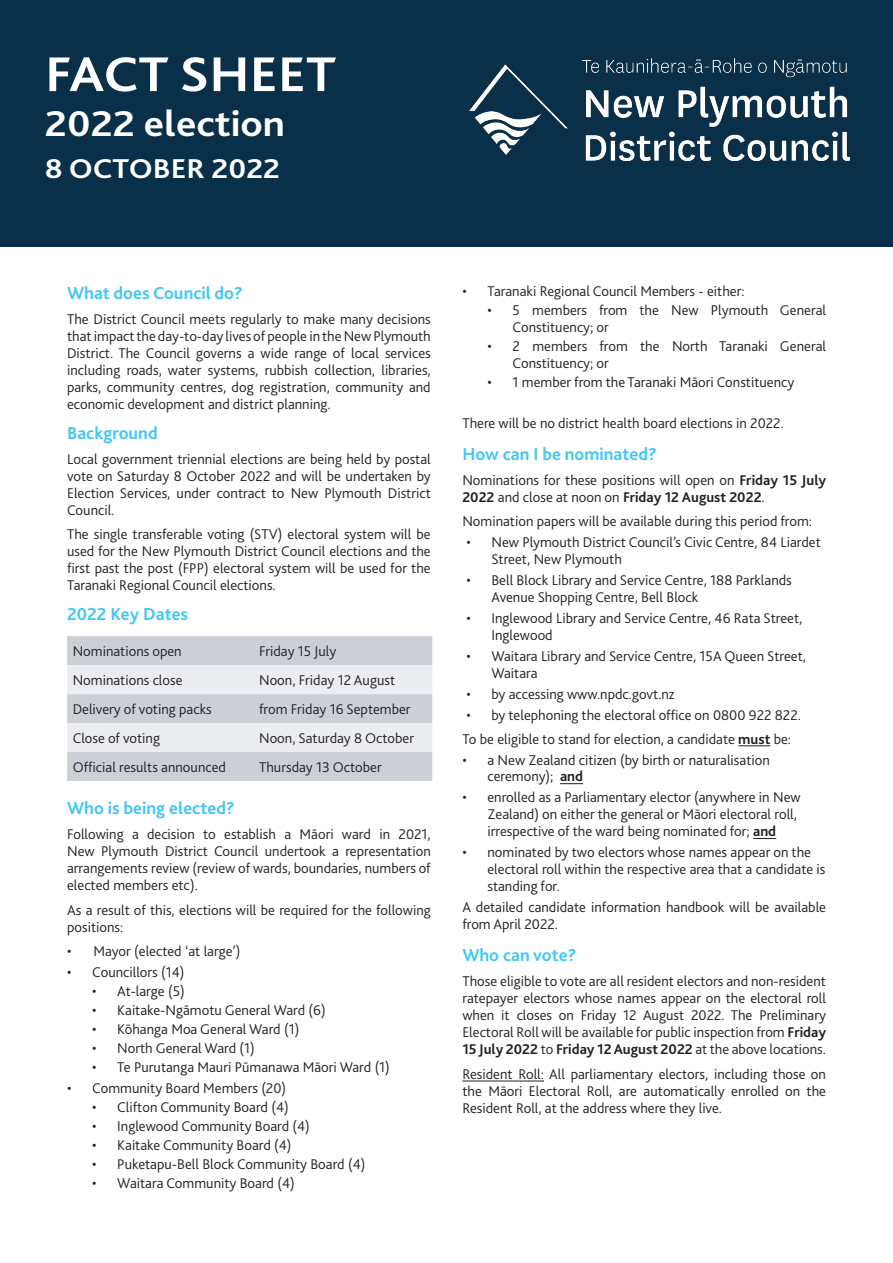
<style>
.page{position:relative;width:893px;height:1263px;background:#fff}
.page>*{position:absolute;margin:0;border:0;box-sizing:border-box;transform-origin:0 0}
.t1{font:700 51px "Bliss";color:#fff;scale:1.1 1}
.t2{font:700 37.5px "Bliss";color:#fff;scale:1.1 1}
.t3{font:700 28.5px "Bliss";color:#fff;scale:1.1 1}
.t4{font:700 18.15px "Bliss";color:#41c7f3}
.t5{font:300 14.7px/17px "Bliss";color:#231f20}
.s1{font-weight:700}
</style>
<div class="page">
<div style="left:0;top:0;width:893px;height:247px;background:#093048"></div>
<div style="left:67px;top:636px;width:365px;height:145px;background:#cdcfd7"></div>
<svg style="left:67px;top:665px;width:365px;height:87px;background:#e1e3e7"></svg>
<hr style="left:738px;top:745px;width:32px;height:1px;background:#231f20">
<svg style="left:560px;top:783px;width:23px;height:1px"></svg>
<svg style="left:753px;top:838px;width:23px;height:1px"></svg>
<hr style="left:462px;top:1081px;width:82px;height:1px;background:#231f20">
<img style="left:469px;top:58px;width:380px;height:102px">
<p class="t1" style="left:45px;top:42px;width:266px">FACT SHEET</p>
<p class="t2" style="left:45px;top:100px;width:220px">2022 election</p>
<p class="t3" style="left:45px;top:150px;width:215px">8 OCTOBER 2022</p>
<p class="t4" style="left:67px;top:282px;width:177px">What does Council do?</p>
<p class="t5" style="left:67px;top:310px;width:365px;text-align:justify">The District Council meets regularly to make many decisions that impact the day-to-day lives of people in the New Plymouth District. The Council governs a wide range of local services including roads, water systems, rubbish collection, libraries, parks, community centres, dog registration, community and economic development and district planning.</p>
<p class="t4" style="left:67px;top:421px;width:92px">Background</p>
<p class="t5" style="left:67px;top:450px;width:365px;text-align:justify">Local government triennial elections are being held by postal vote on Saturday 8 October 2022 and will be undertaken by Election Services, under contract to New Plymouth District Council.</p>
<p class="t5" style="left:67px;top:526px;width:365px;text-align:justify">The single transferable voting (STV) electoral system will be used for the New Plymouth District Council elections and the first past the post (FPP) electoral system will be used for the Taranaki Regional Council elections.</p>
<p class="t4" style="left:67px;top:603px;width:123px">2022 Key Dates</p>
<p class="t5" style="left:73px;top:643px;width:111px">Nominations open</p>
<p class="t5" style="left:259px;top:643px;width:79px">Friday 15 July</p>
<p class="t5" style="left:73px;top:672px;width:111px">Nominations close</p>
<p class="t5" style="left:259px;top:672px;width:138px">Noon, Friday 12 August</p>
<p class="t5" style="left:73px;top:701px;width:141px">Delivery of voting packs</p>
<p class="t5" style="left:259px;top:701px;width:153px">from Friday 16 September</p>
<p class="t5" style="left:73px;top:730px;width:89px">Close of voting</p>
<p class="t5" style="left:259px;top:730px;width:156px">Noon, Saturday 8 October</p>
<p class="t5" style="left:73px;top:759px;width:155px">Official results announced</p>
<p class="t5" style="left:259px;top:759px;width:124px">Thursday 13 October</p>
<p class="t4" style="left:67px;top:797px;width:169px">Who is being elected?</p>
<p class="t5" style="left:67px;top:825px;width:365px;text-align:justify">Following a decision to establish a Māori ward in 2021, New Plymouth District Council undertook a representation arrangements review (review of wards, boundaries, numbers of elected members etc).</p>
<p class="t5" style="left:67px;top:901px;width:365px">As a result of this, elections will be required for the following positions:</p>
<p class="t5" style="left:67px;top:943px;width:175px">• Mayor (elected ‘at large’)</p>
<p class="t5" style="left:67px;top:964px;width:119px">• Councillors (14)</p>
<p class="t5" style="left:92px;top:983px;width:94px">• At-large (5)</p>
<p class="t5" style="left:92px;top:1002px;width:235px">• Kaitake-Ngāmotu General Ward (6)</p>
<p class="t5" style="left:92px;top:1021px;width:209px">• Kōhanga Moa General Ward (1)</p>
<p class="t5" style="left:92px;top:1040px;width:164px">• North General Ward (1)</p>
<p class="t5" style="left:92px;top:1059px;width:299px">• Te Purutanga Mauri Pūmanawa Māori Ward (1)</p>
<p class="t5" style="left:67px;top:1079px;width:221px">• Community Board Members (20)</p>
<p class="t5" style="left:92px;top:1098px;width:198px">• Clifton Community Board (4)</p>
<p class="t5" style="left:92px;top:1117px;width:219px">• Inglewood Community Board (4)</p>
<p class="t5" style="left:92px;top:1136px;width:201px">• Kaitake Community Board (4)</p>
<p class="t5" style="left:92px;top:1155px;width:275px">• Puketapu-Bell Block Community Board (4)</p>
<p class="t5" style="left:92px;top:1174px;width:204px">• Waitara Community Board (4)</p>
<p class="t5" style="left:462px;top:283px;width:284px">• Taranaki Regional Council Members - either:</p>
<p class="t5" style="left:513px;top:302px;width:315px;text-indent:-25px">• 5 members from the New Plymouth General<br>Constituency; or</p>
<p class="t5" style="left:513px;top:338px;width:315px;text-indent:-25px">• 2 members from the North Taranaki General<br>Constituency; or</p>
<p class="t5" style="left:487px;top:374px;width:308px">• 1 member from the Taranaki Māori Constituency</p>
<p class="t5" style="left:462px;top:414px;width:323px">There will be no district health board elections in 2022.</p>
<p class="t4" style="left:462px;top:442px;width:196px">How can I be nominated?</p>
<p class="t5" style="left:462px;top:471px;width:365px">Nominations for these positions will open on <span class="s1">Friday 15 July<br>2022</span> and close at noon on <span class="s1">Friday 12 August 2022</span>.</p>
<p class="t5" style="left:462px;top:513px;width:351px">Nomination papers will be available during this period from:</p>
<p class="t5" style="left:491px;top:534px;width:331px;text-indent:-25px">• New Plymouth District Council’s Civic Centre, 84 Liardet<br>Street, New Plymouth</p>
<p class="t5" style="left:491px;top:572px;width:302px;text-indent:-25px">• Bell Block Library and Service Centre, 188 Parklands<br>Avenue Shopping Centre, Bell Block</p>
<p class="t5" style="left:491px;top:610px;width:313px;text-indent:-25px">• Inglewood Library and Service Centre, 46 Rata Street,<br>Inglewood</p>
<p class="t5" style="left:491px;top:647px;width:316px;text-indent:-25px">• Waitara Library and Service Centre, 15A Queen Street,<br>Waitara</p>
<p class="t5" style="left:466px;top:685px;width:210px">• by accessing www.npdc.govt.nz</p>
<p class="t5" style="left:466px;top:706px;width:336px">• by telephoning the electoral office on 0800 922 822.</p>
<p class="t5" style="left:462px;top:730px;width:330px">To be eligible to stand for election, a candidate <span class="s1">must</span> be:</p>
<p class="t5" style="left:487px;top:751px;width:284px;text-indent:-25px">• a New Zealand citizen (by birth or naturalisation ceremony); <span class="s1">and</span></p>
<p class="t5" style="left:487px;top:789px;width:315px;text-indent:-25px">• enrolled as a Parliamentary elector (anywhere in New<br>Zealand) on either the general or Māori electoral roll, irrespective of the ward being nominated for; <span class="s1">and</span></p>
<p class="t5" style="left:487px;top:844px;width:340px;text-indent:-25px">• nominated by two electors whose names appear on the electoral roll within the respective area that a candidate is standing for.</p>
<p class="t5" style="left:462px;top:899px;width:365px">A detailed candidate information handbook will be available from April 2022.</p>
<p class="t4" style="left:462px;top:944px;width:116px">Who can vote?</p>
<p class="t5" style="left:462px;top:973px;width:365px;text-align:justify">Those eligible to vote are all resident electors and non-resident ratepayer electors whose names appear on the electoral roll when it closes on Friday 12 August 2022. The Preliminary Electoral Roll will be available for public inspection from <span class="s1">Friday 15 July 2022</span> to <span class="s1">Friday 12 August 2022</span> at the above locations.</p>
<p class="t5" style="left:462px;top:1065px;width:365px;text-align:justify">Resident Roll: All parliamentary electors, including those on the Māori Electoral Roll, are automatically enrolled on the Resident Roll, at the address where they live.</p>
</div>
